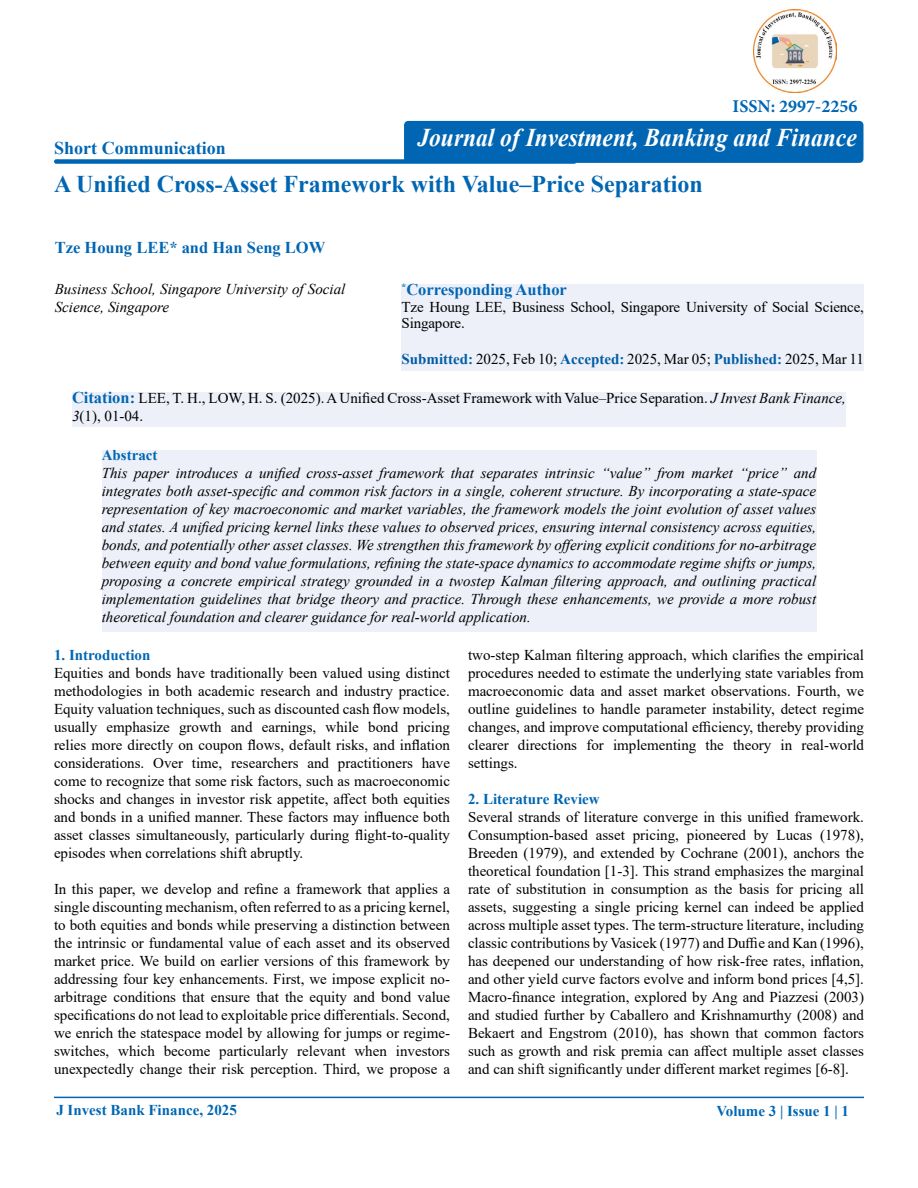
<style>
.page{position:relative;width:918px;height:1188px;background:#fff}
.page>*{position:absolute;margin:0;border:0;box-sizing:border-box;transform-origin:0 0}
.t1{font:italic 700 25.5px "Times New Roman";color:#fff;scale:.92 1}
.t2{font:700 24px "Times New Roman";color:#0066b3}
.t3{font:700 18px "Times New Roman";color:#0066b3}
.t4{font:700 18px "Minion Pro";color:#0066b3}
.t5{font:700 16.5px "Times New Roman";color:#0066b3}
.t6{font:15px/18px "Times New Roman";color:#000;text-align:justify}
.t7{font:italic 15px/18px "Times New Roman";color:#000}
.t8{font:700 15px "Times New Roman";color:#0066b3}
.s1{font-weight:700;color:#005da4}
.s2{font-weight:700;color:#0066b3}
.s3{font-weight:700;font-size:16.5px;color:#0066b3}
.s4{font-style:italic}
</style>
<div class="page">
<div style="left:54px;top:159px;width:523px;height:5px;background:#0066b3;border-radius:2px"></div>
<hr style="left:54px;top:1097px;width:810px;height:1px;background:#0066b3">
<div style="left:402px;top:284px;width:462px;height:87px;background:#eef0f9"></div>
<div style="left:72px;top:392px;width:774px;height:35px;background:#eef0f9"></div>
<div style="left:102px;top:450px;width:714px;height:181px;background:#eef0f9"></div>
<img style="left:753px;top:10px;width:83px;height:82px">
<div style="left:404px;top:121px;width:459px;height:42px;background:#0066b3;border-radius:4px"></div>
<p class="t3" style="left:54px;top:135px;width:173px">Short Communication</p>
<p class="t4" style="left:733px;top:94px;width:126px">ISSN: 2997-2256</p>
<h1 class="t1" style="left:418px;top:120px;width:479px">Journal of Investment, Banking and Finance</h1>
<h2 class="t2" style="left:54px;top:167px;width:650px">A Unified Cross-Asset Framework with Value–Price Separation</h2>
<p class="t5" style="left:55px;top:236px;width:272px">Tze Houng LEE* and Han Seng LOW</p>
<p class="t5" style="left:402px;top:278px;width:167px"><sup>*</sup>Corresponding Author</p>
<p class="t6" style="left:402px;top:298px;width:464px;line-height:16.5px">Tze Houng LEE, Business School, Singapore University of Social Science,<br>Singapore.</p>
<p class="t6" style="left:402px;top:350px;width:464px"><span class="s1">Submitted</span><span class="s2">:</span> 2025, Feb 10; <span class="s1">Accepted</span><span class="s2">:</span> 2025, Mar 05; <span class="s1">Published</span><span class="s2">:</span> 2025, Mar 11</p>
<p class="t6" style="left:72px;top:388px;width:776px"><span class="s3">Citation:</span> LEE, T. H., LOW, H. S. (2025). A Unified Cross-Asset Framework with Value–Price Separation. <span class="s4">J Invest Bank Finance,<br>3</span>(1), 01-04.</p>
<p class="t7" style="left:55px;top:280px;width:292px">Business School, Singapore University of Social<br>Science, Singapore</p>
<p class="t8" style="left:102px;top:444px;width:57px">Abstract</p>
<p class="t7" style="left:102px;top:464px;width:716px;text-align:justify">This paper introduces a unified cross-asset framework that separates intrinsic “value” from market “price” and integrates both asset-specific and common risk factors in a single, coherent structure. By incorporating a state-space representation of key macroeconomic and market variables, the framework models the joint evolution of asset values and states. A unified pricing kernel links these values to observed prices, ensuring internal consistency across equities, bonds, and potentially other asset classes. We strengthen this framework by offering explicit conditions for no-arbitrage between equity and bond value formulations, refining the state-space dynamics to accommodate regime shifts or jumps, proposing a concrete empirical strategy grounded in a twostep Kalman filtering approach, and outlining practical implementation guidelines that bridge theory and practice. Through these enhancements, we provide a more robust theoretical foundation and clearer guidance for real-world application.</p>
<p class="t8" style="left:54px;top:644px;width:98px">1. Introduction</p>
<p class="t6" style="left:54px;top:664px;width:398px">Equities and bonds have traditionally been valued using distinct methodologies in both academic research and industry practice.<br>Equity valuation techniques, such as discounted cash flow models, usually emphasize growth and earnings, while bond pricing relies more directly on coupon flows, default risks, and inflation considerations. Over time, researchers and practitioners have come to recognize that some risk factors, such as macroeconomic shocks and changes in investor risk appetite, affect both equities and bonds in a unified manner. These factors may influence both asset classes simultaneously, particularly during flight-to-quality episodes when correlations shift abruptly.</p>
<p class="t6" style="left:54px;top:880px;width:398px">In this paper, we develop and refine a framework that applies a single discounting mechanism, often referred to as a pricing kernel, to both equities and bonds while preserving a distinction between the intrinsic or fundamental value of each asset and its observed market price. We build on earlier versions of this framework by addressing four key enhancements. First, we impose explicit no&shy;arbitrage conditions that ensure that the equity and bond value specifications do not lead to exploitable price differentials. Second, we enrich the statespace model by allowing for jumps or regime&shy;switches, which become particularly relevant when investors unexpectedly change their risk perception. Third, we propose a</p>
<p class="t6" style="left:468px;top:646px;width:398px">two-step Kalman filtering approach, which clarifies the empirical procedures needed to estimate the underlying state variables from macroeconomic data and asset market observations. Fourth, we outline guidelines to handle parameter instability, detect regime changes, and improve computational efficiency, thereby providing clearer directions for implementing the theory in real-world settings.</p>
<p class="t8" style="left:468px;top:788px;width:133px">2. Literature Review</p>
<p class="t6" style="left:468px;top:808px;width:398px">Several strands of literature converge in this unified framework.<br>Consumption-based asset pricing, pioneered by Lucas (1978), Breeden (1979), and extended by Cochrane (2001), anchors the theoretical foundation [1-3]. This strand emphasizes the marginal rate of substitution in consumption as the basis for pricing all assets, suggesting a single pricing kernel can indeed be applied across multiple asset types. The term-structure literature, including classic contributions by Vasicek (1977) and Duffie and Kan (1996), has deepened our understanding of how risk-free rates, inflation, and other yield curve factors evolve and inform bond prices [4,5].<br>Macro-finance integration, explored by Ang and Piazzesi (2003) and studied further by Caballero and Krishnamurthy (2008) and Bekaert and Engstrom (2010), has shown that common factors such as growth and risk premia can affect multiple asset classes and can shift significantly under different market regimes [6-8].</p>
<p class="t8" style="left:56px;top:1100px;width:182px">J Invest Bank Finance, 2025</p>
<p class="t8" style="left:716px;top:1100px;width:134px">Volume 3 | Issue 1 | 1</p>
</div>
